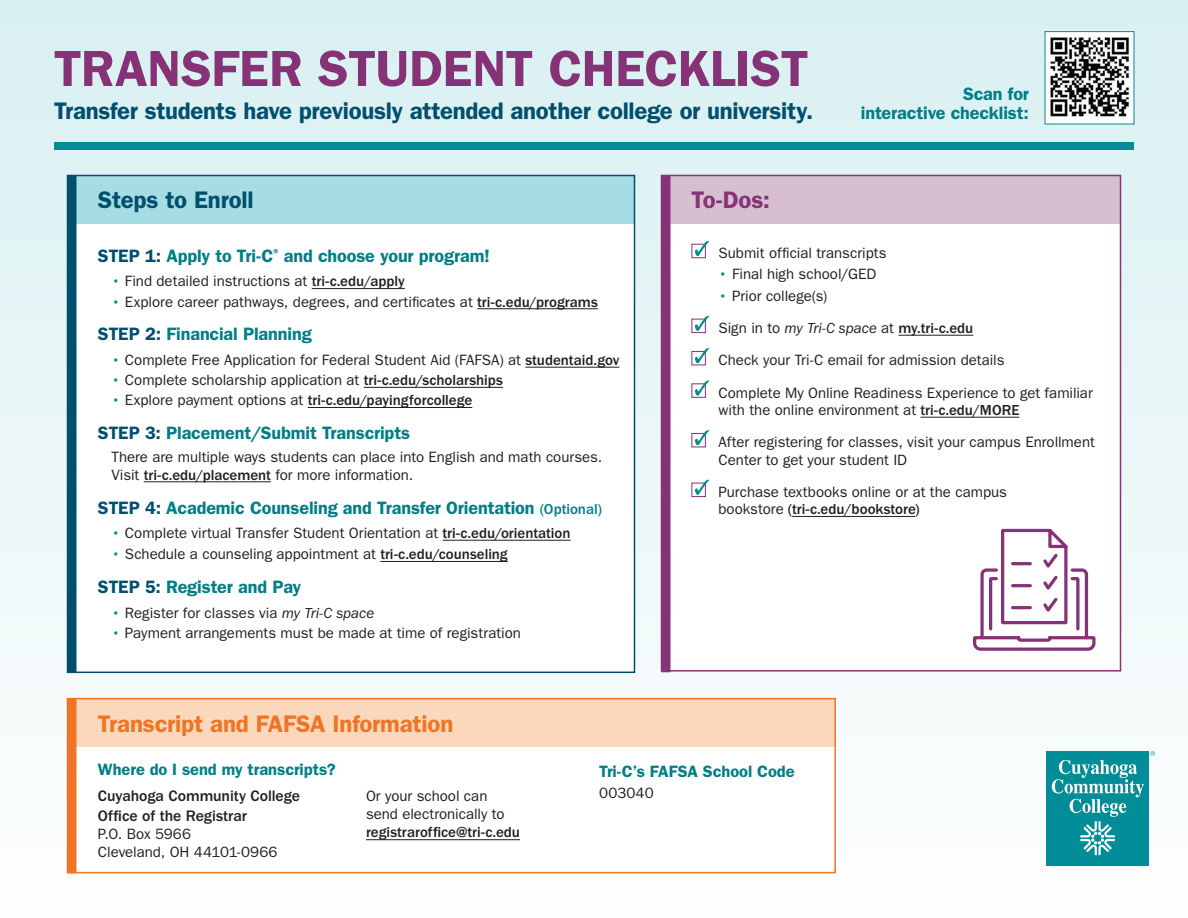
<style>
.page{position:relative;width:1188px;height:918px;background:#fff}
.page>*{position:absolute;margin:0;border:0;box-sizing:border-box;transform-origin:0 0}
.Transfer_Head{font:600 51px "ITC Franklin Gothic Std";letter-spacing:-.005em;color:#863276}
.Transfer_Subhead{font:600 24px "ITC Franklin Gothic Std";letter-spacing:-.015em;color:#014f6e}
.Transcript_Head{font:600 24px "ITC Franklin Gothic Std";letter-spacing:-.005em;color:#ee7525}
.Steps_to_Enroll_Head{font:600 24px "ITC Franklin Gothic Std";letter-spacing:-.01em;color:#014f6e}
.To_Dos_Head{font:600 24px "ITC Franklin Gothic Std";color:#863276}
.Step{font:600 18px "ITC Franklin Gothic Std";letter-spacing:-.005em;color:#007e87}
.Scan_Para{font:600 18px/19.5px "ITC Franklin Gothic Std";letter-spacing:-.005em;color:#007e87;text-align:right}
.Subtitle{font:600 16.5px "ITC Franklin Gothic Std";letter-spacing:-.005em;color:#007e87}
.Para_Indent{font:500 15.75px "ITC Franklin Gothic Std";letter-spacing:-.005em;color:#231f20}
.Step_Para{font:15px/18px "ITC Franklin Gothic Std";color:#231f20}
.Bullet_-_Multi_Lines{font:15px/17.2px "ITC Franklin Gothic Std";color:#231f20}
.Para_Indent-2{font:15px/18px "ITC Franklin Gothic Std";color:#231f20}
.t1{font:500 15px "ITC Franklin Gothic Std";letter-spacing:-.005em;color:#231f20}
.Bullet_-_Multi_Lines-2{font:italic 15px "ITC Franklin Gothic Std";letter-spacing:-.005em;color:#231f20}
.s1{color:#014f6e}
.s2{font-weight:500;color:#008d97}
.s3{font-weight:500}
.s4{color:#008d97}
.s5{font-weight:400}
.s6{font-weight:500;font-size:15px}
.s7{font-style:italic}
.s8{font-style:normal}
.s9{font-weight:500;font-style:normal}
</style>
<div class="page">
<div style="left:0;top:0;width:1188px;height:918px;background:linear-gradient(to bottom,#d5edef,#fcfcfd)"></div>
<div style="left:68px;top:699px;width:767px;height:174px;background:#fff"></div>
<div style="left:68px;top:699px;width:767px;height:48px;background:#fbd8bc"></div>
<div style="left:67px;top:698px;width:769px;height:175px;border:2px solid #ee7525"></div>
<div style="left:68px;top:176px;width:566px;height:496px;background:#fff"></div>
<div style="left:68px;top:176px;width:566px;height:48px;background:#a6dce3"></div>
<div style="left:662px;top:176px;width:458px;height:495px;background:#fff"></div>
<div style="left:662px;top:176px;width:458px;height:48px;background:#d5bfd1"></div>
<div style="left:661px;top:175px;width:460px;height:497px;border:2px solid #863276"></div>
<img style="left:1047px;top:33px;width:85px;height:89px">
<div style="left:54px;top:143px;width:1080px;height:7px;background:#008d97"></div>
<hr style="left:312px;top:288px;width:93px;height:1px;background:#231f20">
<hr style="left:477px;top:308px;width:121px;height:1px;background:#231f20">
<hr style="left:525px;top:367px;width:94px;height:1px;background:#231f20">
<hr style="left:364px;top:387px;width:139px;height:1px;background:#231f20">
<hr style="left:308px;top:407px;width:164px;height:1px;background:#231f20">
<hr style="left:144px;top:481px;width:127px;height:1px;background:#231f20">
<hr style="left:443px;top:540px;width:128px;height:1px;background:#231f20">
<hr style="left:380px;top:561px;width:128px;height:1px;background:#231f20">
<div style="left:68px;top:176px;width:8px;height:497px;background:#014f6e"></div>
<div style="left:68px;top:699px;width:8px;height:174px;background:#ee7525"></div>
<div style="left:662px;top:176px;width:8px;height:496px;background:#863276"></div>
<hr style="left:898px;top:335px;width:75px;height:1px;background:#231f20">
<hr style="left:921px;top:417px;width:98px;height:1px;background:#231f20">
<hr style="left:792px;top:516px;width:123px;height:1px;background:#231f20">
<div style="left:692px;top:244px;width:14px;height:14px;border:1px solid #863276"></div>
<svg style="left:695px;top:241px;width:14px;height:15px"></svg>
<div style="left:692px;top:319px;width:14px;height:14px;border:1px solid #863276"></div>
<svg style="left:695px;top:316px;width:14px;height:15px"></svg>
<svg style="left:695px;top:348px;width:14px;height:15px"></svg>
<div style="left:692px;top:383px;width:14px;height:15px;border:1px solid #863276"></div>
<svg style="left:695px;top:380px;width:14px;height:16px"></svg>
<svg style="left:695px;top:430px;width:14px;height:15px"></svg>
<div style="left:692px;top:483px;width:14px;height:14px;border:1px solid #863276"></div>
<svg style="left:695px;top:480px;width:14px;height:15px"></svg>
<svg style="left:973px;top:528px;width:123px;height:123px"></svg>
<hr style="left:366px;top:839px;width:154px;height:1px;background:#231f20">
<div style="left:1047px;top:751px;width:102px;height:115px;background:#008d97"></div>
<svg style="left:1052px;top:760px;width:92px;height:95px"></svg>
<svg style="left:1150px;top:751px;width:5px;height:5px"></svg>
<h1 class="Transfer_Head" style="left:54px;top:38px;width:756px">TRANSFER STUDENT CHECKLIST</h1>
<h2 class="Transfer_Subhead" style="left:54px;top:97px;width:761px">Transfer students have previously attended another college or university.</h2>
<p class="Scan_Para" style="left:861px;top:84px;width:170px">Scan for<br>interactive checklist:</p>
<h1 class="Steps_to_Enroll_Head" style="left:98px;top:186px;width:157px">Steps to Enroll</h1>
<h2 class="Step" style="left:98px;top:245px;width:394px"><span class="s1">STEP 1:</span> Apply to Tri-C<sup>®</sup> and choose your program!</h2>
<p class="Step_Para" style="left:111px;top:272px;width:295px"><span class="s2">•</span> Find detailed instructions at <span class="s3">tri-c.edu/apply</span></p>
<p class="Step_Para" style="left:111px;top:293px;width:488px"><span class="s2">•</span> Explore career pathways, degrees, and certificates at <span class="s3">tri-c.edu/programs</span></p>
<h2 class="Step" style="left:98px;top:324px;width:215px"><span class="s1">STEP 2:</span> Financial Planning</h2>
<p class="Step_Para" style="left:111px;top:351px;width:509px"><span class="s2">•</span> Complete Free Application for Federal Student Aid (FAFSA) at <span class="s3">studentaid.gov</span></p>
<p class="Step_Para" style="left:111px;top:371px;width:393px"><span class="s2">•</span> Complete scholarship application at <span class="s3">tri-c.edu/scholarships</span></p>
<p class="t1" style="left:111px;top:392px;width:362px"><span class="s4">•</span> <span class="s5">Explore payment options at</span> tri-c.edu/payingforcollege</p>
<h2 class="Step" style="left:98px;top:422px;width:314px"><span class="s1">STEP 3:</span> Placement/Submit Transcripts</h2>
<p class="Step_Para" style="left:111px;top:448px;width:493px">There are multiple ways students can place into English and math courses.<br>Visit <span class="s3">tri-c.edu/placement</span> for more information.</p>
<h2 class="Step" style="left:98px;top:497px;width:506px"><span class="s1">STEP 4:</span> Academic Counseling and Transfer Orientation <span class="s6">(Optional)</span></h2>
<p class="Step_Para" style="left:111px;top:524px;width:461px"><span class="s2">•</span> Complete virtual Transfer Student Orientation at <span class="s3">tri-c.edu/orientation</span></p>
<p class="Step_Para" style="left:111px;top:545px;width:398px"><span class="s2">•</span> Schedule a counseling appointment at <span class="s3">tri-c.edu/counseling</span></p>
<h2 class="Step" style="left:98px;top:576px;width:205px"><span class="s1">STEP 5:</span> Register and Pay</h2>
<p class="Step_Para" style="left:111px;top:604px;width:264px"><span class="s2">•</span> Register for classes via <span class="s7">my Tri-C space</span></p>
<p class="Step_Para" style="left:111px;top:624px;width:411px"><span class="s2">•</span> Payment arrangements must be made at time of registration</p>
<h1 class="Transcript_Head" style="left:98px;top:709px;width:357px">Transcript and FAFSA Information</h1>
<h1 class="To_Dos_Head" style="left:692px;top:186px;width:80px">To-Dos:</h1>
<p class="Bullet_-_Multi_Lines" style="left:718px;top:245px;width:170px">Submit official transcripts</p>
<p class="Step_Para" style="left:718px;top:265px;width:159px"><span class="s2">•</span> Final high school/GED</p>
<p class="Step_Para" style="left:718px;top:287px;width:110px"><span class="s2">•</span> Prior college(s)</p>
<p class="Bullet_-_Multi_Lines-2" style="left:718px;top:320px;width:256px"><span class="s8">Sign in to</span> my Tri-C space <span class="s8">at</span> <span class="s9">my.tri-c.edu</span></p>
<p class="Bullet_-_Multi_Lines" style="left:718px;top:352px;width:288px">Check your Tri-C email for admission details</p>
<p class="Bullet_-_Multi_Lines" style="left:718px;top:384px;width:376px">Complete My Online Readiness Experience to get familiar with the online environment at <span class="s3">tri-c.edu/MORE</span></p>
<p class="Bullet_-_Multi_Lines" style="left:718px;top:434px;width:378px">After registering for classes, visit your campus Enrollment<br>Center to get your student ID</p>
<p class="Bullet_-_Multi_Lines" style="left:718px;top:483px;width:290px">Purchase textbooks online or at the campus bookstore <span class="s3">(tri-c.edu/bookstore)</span></p>
<h2 class="Subtitle" style="left:98px;top:760px;width:239px">Where do I send my transcripts?</h2>
<p class="Para_Indent" style="left:98px;top:787px;width:204px">Cuyahoga Community College</p>
<p class="Para_Indent" style="left:98px;top:807px;width:151px">Office of the Registrar</p>
<p class="Para_Indent-2" style="left:98px;top:825px;width:95px">P.O. Box 5966</p>
<p class="Para_Indent-2" style="left:98px;top:843px;width:181px">Cleveland, OH 44101-0966</p>
<p class="Para_Indent-2" style="left:366px;top:787px;width:155px">Or your school can send electronically to <span class="s3">registraroffice@tri-c.edu</span></p>
<h2 class="Subtitle" style="left:599px;top:761px;width:197px">Tri-C’s FAFSA School Code</h2>
<p class="Para_Indent-2" style="left:599px;top:784px;width:56px">003040</p>
</div>
